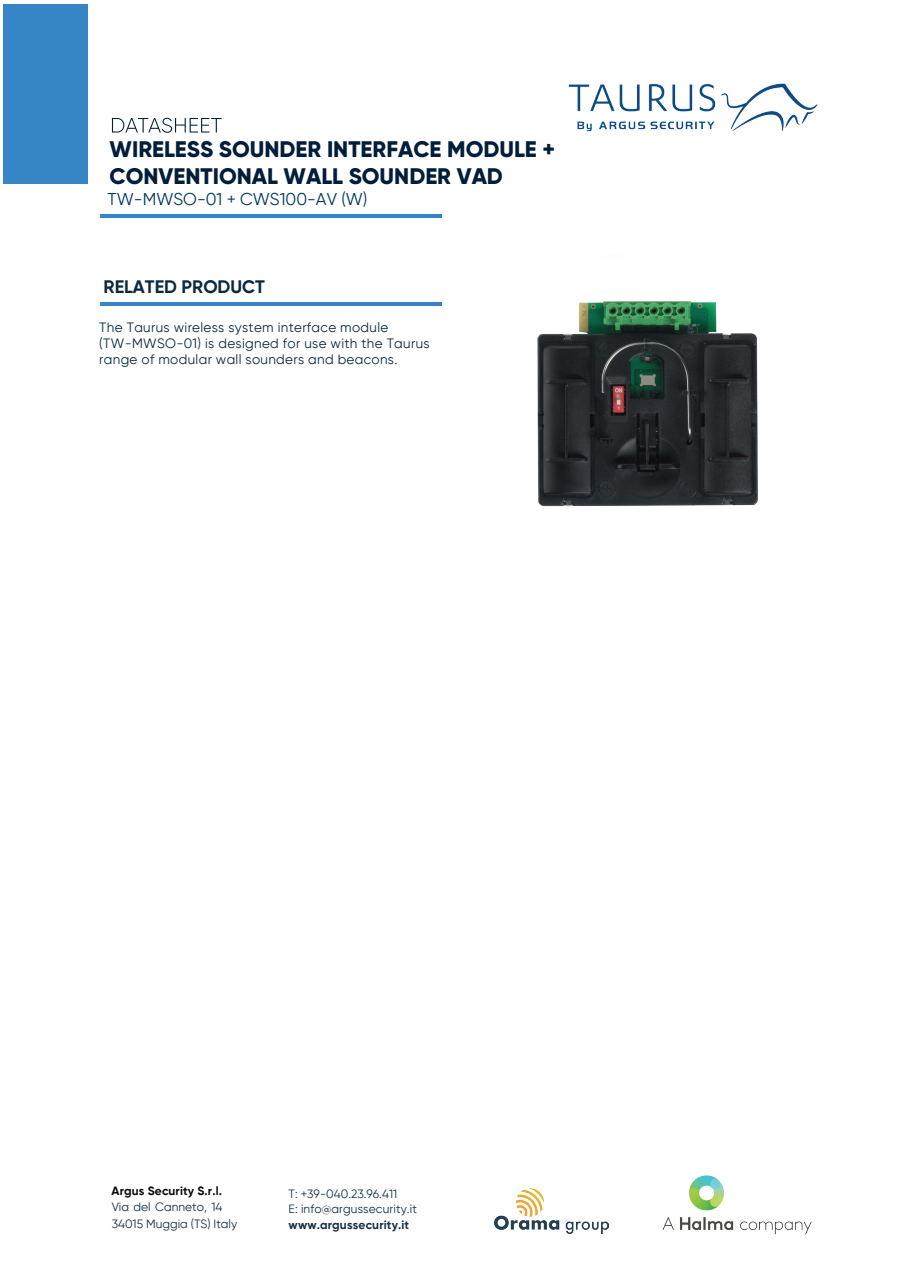
<style>
.page{position:relative;width:902px;height:1273px;background:#fff}
.page>*{position:absolute;margin:0;border:0;box-sizing:border-box;transform-origin:0 0}
.t1{font:800 22.5px/27px "Gilroy";color:#021e3a}
.t2{font:700 18px "Gilroy";color:#092a3e}
.t3{font:17.1px "Gilroy";color:#013a59}
.t4{font:13.5px/16.2px "Gilroy";letter-spacing:.025em;color:#092a3e}
.t5{font:12px/16.5px "Gilroy";color:#143041}
.t6{font:700 12px "Gilroy";letter-spacing:.015em;color:#143041}
.t7{font:700 12px "Gilroy";letter-spacing:.01em;color:#080a0d}
</style>
<div class="page">
<div style="left:4px;top:4px;width:84px;height:180px;background:#3685c6"></div>
<img style="left:568px;top:83px;width:249px;height:49px">
<img style="left:662px;top:1175px;width:150px;height:60px">
<img style="left:494px;top:1188px;width:114px;height:45px">
<hr style="left:100px;top:215px;width:341px;height:3px;background:#3685c6">
<hr style="left:100px;top:302px;width:341px;height:3px;background:#3685c6">
<svg style="left:112px;top:118px;width:109px;height:15px"></svg>
<img style="left:431px;top:301px;width:327px;height:206px">
<h1 class="t1" style="left:109px;top:136px;width:447px">WIRELESS SOUNDER INTERFACE MODULE +<br>CONVENTIONAL WALL SOUNDER VAD</h1>
<p class="t3" style="left:107px;top:189px;width:261px">TW-MWSO-01 + CWS100-AV (W)</p>
<h2 class="t2" style="left:104px;top:276px;width:163px">RELATED PRODUCT</h2>
<p class="t4" style="left:99px;top:319px;width:332px">The Taurus wireless system interface module (TW-MWSO-01) is designed for use with the Taurus range of modular wall sounders and beacons.</p>
<p class="t7" style="left:112px;top:1183px;width:112px">Argus Security S.r.l.</p>
<p class="t5" style="left:112px;top:1198px;width:127px">Via del Canneto, 14<br>34015 Muggia (TS) Italy</p>
<p class="t5" style="left:288px;top:1185px;width:130px;line-height:15.8px">T: +39-040.23.96.411<br>E: info@argussecurity.it</p>
<p class="t6" style="left:288px;top:1217px;width:122px">www.argussecurity.it</p>
</div>
